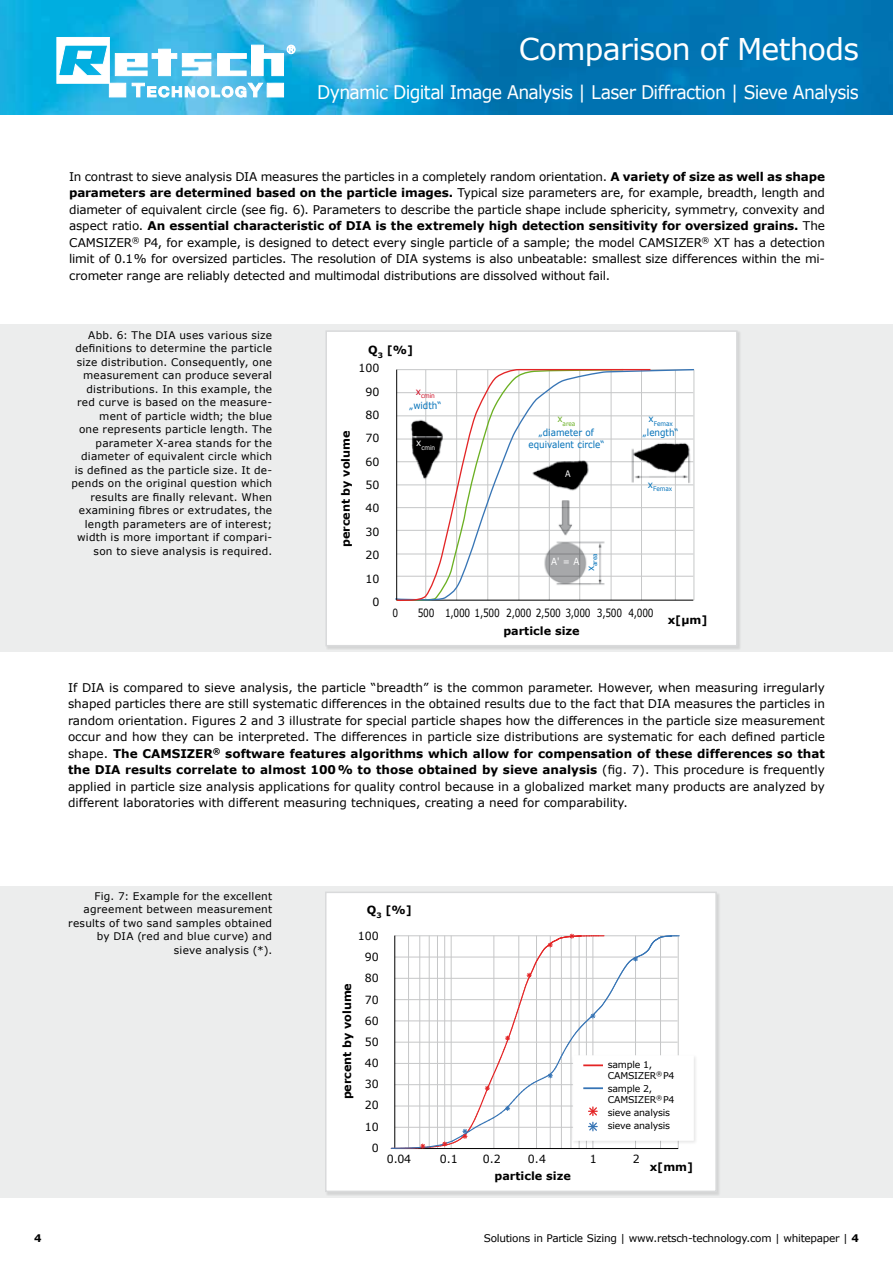
<style>
.page{position:relative;width:893px;height:1263px;background:#fff}
.page>*{position:absolute;margin:0;border:0;box-sizing:border-box;transform-origin:0 0}
.t1{font:30px "Verdana";letter-spacing:-.025em;color:#fff}
.t2{font:18.75px "Verdana";letter-spacing:-.04em;color:#fff;scale:.92 1}
.t3{font:12px/16.5px "Verdana";color:#000;text-align:justify}
.t4{font:700 11.25px "Verdana";letter-spacing:-.005em;color:#000}
.t5{font:11.25px/21.1px "Verdana";color:#000;text-align:right}
.t6{font:11.25px "Verdana";letter-spacing:-.025em;color:#000;scale:.8 1}
.t7{font:11.25px "Verdana";color:#000;scale:.8 1}
.t8{font:10.5px/13.5px "Verdana";letter-spacing:.02em;color:#000;text-align:right}
.t9{font:10.5px "Verdana";letter-spacing:-.025em;color:#000}
.t10{font:700 10.5px "Verdana";color:#000}
.t11{font:9.75px/12px "Verdana";color:#0070b8;text-align:center;scale:.9 1}
.t12{font:9.75px "Verdana";color:#fff;scale:.9 1}
.t13{font:9.3px/11.2px "Verdana";letter-spacing:-.025em;color:#000}
.t14{font:9px "Verdana";color:#fff;scale:.9 1}
.t15{font:6.45px "Verdana";color:#0070b8;scale:.9 1}
.t16{font:6.45px "Verdana";color:#cd071e;scale:.9 1}
.t17{font:6.45px "Verdana";color:#fff;scale:.9 1}
.t18{font:6.45px "Verdana";color:#6ab023;scale:.9 1}
.s1{font-weight:700}
</style>
<div class="page">
<div style="left:0;top:886px;width:893px;height:312px;background:#eceded"></div>
<div style="left:0;top:325px;width:893px;height:327px;background:#eceded"></div>
<img style="left:0;top:0;width:893px;height:115px">
<svg style="left:325px;top:892px;width:393px;height:301px"></svg>
<svg style="left:57px;top:37px;width:238px;height:60px"></svg>
<svg style="left:325px;top:330px;width:413px;height:317px"></svg>
<img style="left:402px;top:384px;width:52px;height:130px">
<img style="left:517px;top:419px;width:99px;height:172px">
<img style="left:627px;top:393px;width:69px;height:102px">
<h1 class="t1" style="left:519px;top:28px;width:342px">Comparison of Methods</h1>
<h2 class="t2" style="left:317px;top:79px;width:590px">Dynamic Digital Image Analysis | Laser Diffraction | Sieve Analysis</h2>
<p class="t3" style="left:69px;top:168px;width:757px">In contrast to sieve analysis DIA measures the particles in a completely random orientation. <span class="s1">A variety of size as well as shape parameters are determined based on the particle images.</span> Typical size parameters are, for example, breadth, length and diameter of equivalent circle (see fig. 6). Parameters to describe the particle shape include sphericity, symmetry, convexity and aspect ratio. <span class="s1">An essential characteristic of DIA is the extremely high detection sensitivity for oversized grains.</span> The CAMSIZER<sup>®</sup> P4, for example, is designed to detect every single particle of a sample; the model CAMSIZER<sup>®</sup> XT has a detection limit of 0.1% for oversized particles. The resolution of DIA systems is also unbeatable: smallest size differences within the mi&shy;crometer range are reliably detected and multimodal distributions are dissolved without fail.</p>
<p class="t8" style="left:71px;top:328px;width:202px">Abb. 6: The DIA uses various size definitions to determine the particle size distribution. Consequently, one measurement can produce several distributions. In this example, the red curve is based on the measure&shy;ment of particle width; the blue<br>one represents particle length. The parameter X-area stands for the diameter of equivalent circle which is defined as the particle size. It de&shy;pends on the original question which results are finally relevant. When examining fibres or extrudates, the length parameters are of interest; width is more important if compari&shy;son to sieve analysis is required.</p>
<p class="t4" style="left:368px;top:342px;width:47px">Q<sub>3</sub> [%]</p>
<p class="t5" style="left:359px;top:356px;width:23px;line-height:23.4px">100<br>90<br>80<br>70<br>60<br>50<br>40<br>30<br>20<br>10<br>0</p>
<p class="t4" style="left:338px;top:547px;width:118px;rotate:-90deg">percent by volume</p>
<p class="t16" style="left:416px;top:391px;width:23px"><sup>x</sup>cmin</p>
<p class="t11" style="left:409px;top:400px;width:37px">„width“</p>
<p class="t17" style="left:416px;top:443px;width:23px"><sup>x</sup>cmin</p>
<p class="t18" style="left:557px;top:419px;width:22px"><sup>x</sup>area</p>
<p class="t11" style="left:528px;top:427px;width:86px">„diameter of equivalent circle“</p>
<p class="t14" style="left:565px;top:467px;width:8px">A</p>
<p class="t12" style="left:551px;top:555px;width:33px">A' = A</p>
<p class="t15" style="left:590px;top:571px;width:22px;rotate:-90deg"><sup>x</sup>area</p>
<p class="t15" style="left:649px;top:419px;width:29px"><sup>x</sup>Femax</p>
<p class="t11" style="left:643px;top:427px;width:41px">„length“</p>
<p class="t15" style="left:648px;top:484px;width:29px"><sup>x</sup>Femax</p>
<p class="t7" style="left:392px;top:605px;width:9px">0</p>
<p class="t6" style="left:418px;top:605px;width:296px">500 1,000 1,500 2,000 2,500 3,000 3,500 4,000</p>
<p class="t4" style="left:503px;top:622px;width:78px">particle size</p>
<p class="t4" style="left:668px;top:612px;width:41px">x[µm]</p>
<p class="t3" style="left:68px;top:679px;width:758px">If DIA is compared to sieve analysis, the particle “breadth” is the common parameter. However, when measuring irregularly shaped particles there are still systematic differences in the obtained results due to the fact that DIA measures the particles in random orientation. Figures 2 and 3 illustrate for special particle shapes how the differences in the particle size measurement occur and how they can be interpreted. The differences in particle size distributions are systematic for each defined particle shape. <span class="s1">The CAMSIZER</span><sup>®</sup> <span class="s1">software features algorithms which allow for compensation of these differences so that the DIA results correlate to almost 100% to those obtained by sieve analysis</span> (fig. 7). This procedure is frequently applied in particle size analysis applications for quality control because in a globalized market many products are analyzed by different laboratories with different measuring techniques, creating a need for comparability.</p>
<p class="t8" style="left:68px;top:889px;width:206px">Fig. 7: Example for the excellent agreement between measurement results of two sand samples obtained by DIA (red and blue curve) and sieve analysis (*).</p>
<p class="t10" style="left:34px;top:1230px;width:9px">4</p>
<p class="t4" style="left:367px;top:902px;width:47px">Q<sub>3</sub> [%]</p>
<p class="t5" style="left:358px;top:925px;width:23px">100<br>90<br>80<br>70<br>60<br>50<br>40<br>30<br>20<br>10<br>0</p>
<p class="t4" style="left:339px;top:1099px;width:118px;rotate:-90deg">percent by volume</p>
<p class="t13" style="left:608px;top:1059px;width:68px">sample 1,<br>CAMSIZER<sup>®</sup>P4</p>
<p class="t13" style="left:608px;top:1083px;width:68px">sample 2,<br>CAMSIZER<sup>®</sup>P4</p>
<p class="t13" style="left:608px;top:1106px;width:64px;line-height:12.9px">sieve analysis sieve analysis</p>
<p class="t5" style="left:387px;top:1148px;width:26px">0.04</p>
<p class="t5" style="left:440px;top:1148px;width:20px">0.1</p>
<p class="t5" style="left:483px;top:1148px;width:20px">0.2</p>
<p class="t5" style="left:528px;top:1148px;width:20px">0.4</p>
<p class="t5" style="left:590px;top:1148px;width:9px">1</p>
<p class="t5" style="left:633px;top:1148px;width:9px">2</p>
<p class="t4" style="left:494px;top:1168px;width:78px">particle size</p>
<p class="t4" style="left:650px;top:1158px;width:45px">x[mm]</p>
<p class="t9" style="left:484px;top:1231px;width:377px">Solutions in Particle Sizing | www.retsch-technology.com | whitepaper | <span class="s1">4</span></p>
</div>
